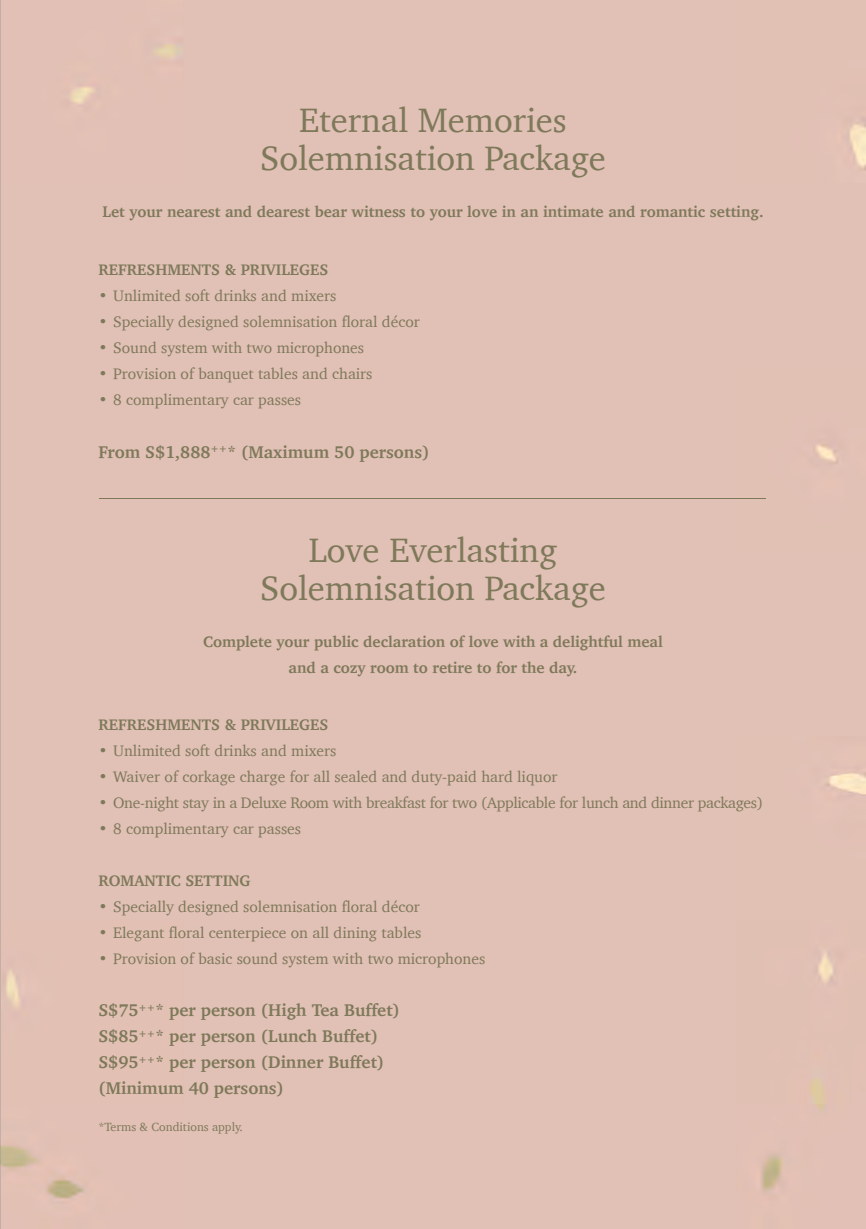
<style>
.page{position:relative;width:866px;height:1229px;background:#fff}
.page>*{position:absolute;margin:0;border:0;box-sizing:border-box;transform-origin:0 0}
.t1{font:34.65px/38.1px "Charter";color:#7e795a;text-align:center}
.t2{font:700 17.4px/26px "Charter";color:#7e795a}
.t3{font:15.6px "Charter";color:#7e795a}
.t4{font:700 15.6px/26px "Charter";color:#7e795a;text-align:center}
.t5{font:15.6px "Charter";letter-spacing:-.02em;color:#7e795a}
.t6{font:12.15px "Charter";color:#7e795a}
</style>
<div class="page">
<div style="left:0;top:0;width:865px;height:1229px;background:#e1c0b5"></div>
<hr style="left:100px;top:498px;width:666px;height:1px;background:#7e795a">
<h1 class="t1" style="left:260px;top:100px;width:347px">Eternal Memories<br>Solemnisation Package</h1>
<p class="t4" style="left:102px;top:199px;width:662px">Let your nearest and dearest bear witness to your love in an intimate and romantic setting.</p>
<p class="t4" style="left:98px;top:256px;width:231px">REFRESHMENTS &amp; PRIVILEGES</p>
<p class="t3" style="left:98px;top:285px;width:239px">• Unlimited soft drinks and mixers</p>
<p class="t3" style="left:98px;top:311px;width:323px">• Specially designed solemnisation floral décor</p>
<p class="t3" style="left:98px;top:337px;width:267px">• Sound system with two microphones</p>
<p class="t3" style="left:98px;top:363px;width:275px">• Provision of banquet tables and chairs</p>
<p class="t3" style="left:98px;top:389px;width:204px">• 8 complimentary car passes</p>
<p class="t2" style="left:98px;top:439px;width:332px">From S$1,888<sup>++</sup>* (Maximum 50 persons)</p>
<h1 class="t1" style="left:260px;top:530px;width:347px">Love Everlasting<br>Solemnisation Package</h1>
<p class="t4" style="left:203px;top:628px;width:461px">Complete your public declaration of love with a delightful meal and a cozy room to retire to for the day.</p>
<p class="t4" style="left:98px;top:711px;width:231px">REFRESHMENTS &amp; PRIVILEGES</p>
<p class="t3" style="left:98px;top:741px;width:239px">• Unlimited soft drinks and mixers</p>
<p class="t3" style="left:98px;top:767px;width:460px">• Waiver of corkage charge for all sealed and duty-paid hard liquor</p>
<p class="t5" style="left:98px;top:793px;width:666px">• One-night stay in a Deluxe Room with breakfast for two (Applicable for lunch and dinner packages)</p>
<p class="t3" style="left:98px;top:819px;width:204px">• 8 complimentary car passes</p>
<p class="t4" style="left:98px;top:868px;width:154px">ROMANTIC SETTING</p>
<p class="t3" style="left:98px;top:897px;width:323px">• Specially designed solemnisation floral décor</p>
<p class="t3" style="left:98px;top:923px;width:324px">• Elegant floral centerpiece on all dining tables</p>
<p class="t3" style="left:98px;top:949px;width:388px">• Provision of basic sound system with two microphones</p>
<p class="t2" style="left:98px;top:997px;width:303px">S$75<sup>++</sup>* per person (High Tea Buffet)<br>S$85<sup>++</sup>* per person (Lunch Buffet)<br>S$95<sup>++</sup>* per person (Dinner Buffet) (Minimum 40 persons)</p>
<p class="t6" style="left:98px;top:1119px;width:146px">*Terms &amp; Conditions apply.</p>
</div>
